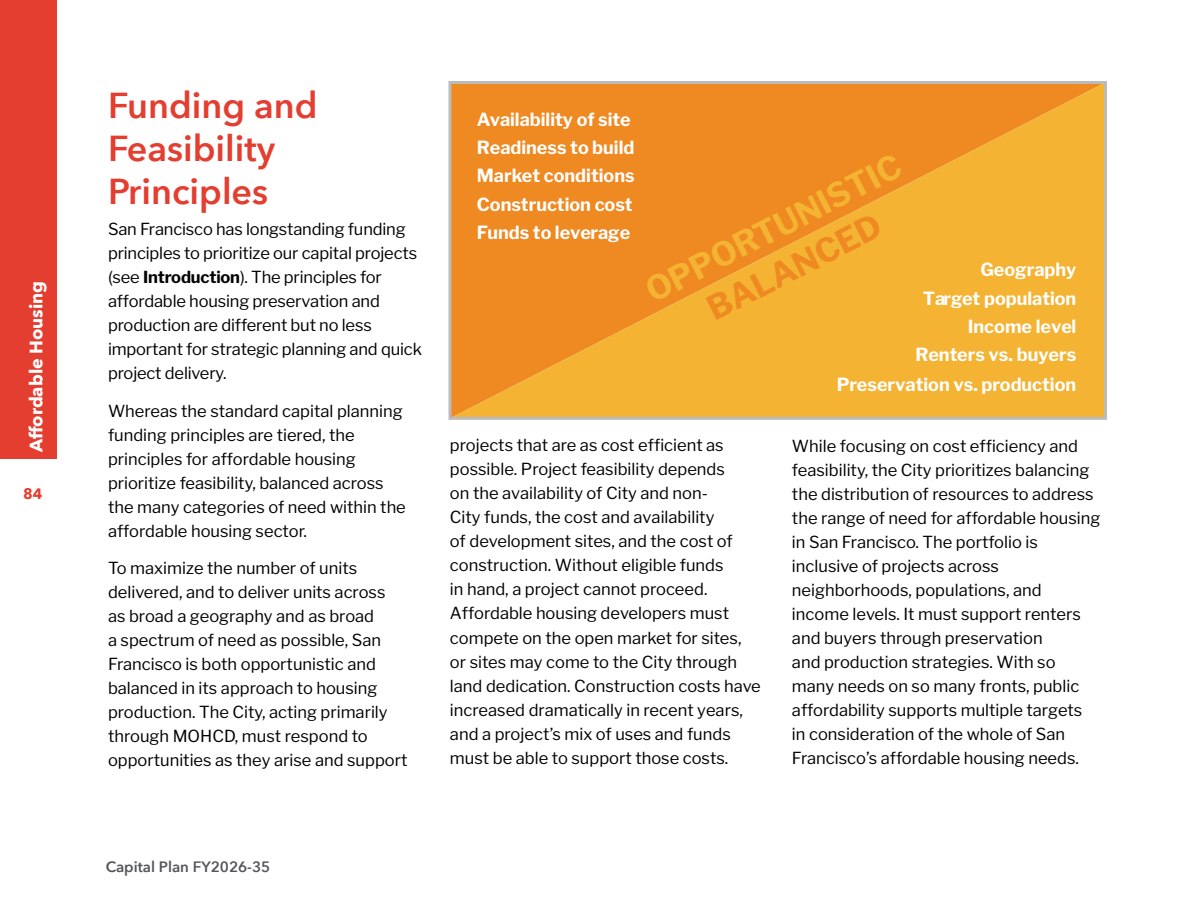
<style>
.page{position:relative;width:1188px;height:918px;background:#fff}
.page>*{position:absolute;margin:0;border:0;box-sizing:border-box;transform-origin:0 0}
.t1{font:600 36px/43.2px "Avenir Next";color:#e43e30}
.t2{font:700 33px "Libre Franklin";color:#f4b333}
.t3{font:700 33px "Libre Franklin";color:#ef8921}
.t4{font:700 18px/28.3px "Libre Franklin";color:#fff}
.t5{font:700 18px "Avenir Next";color:#fff}
.t6{font:16.5px/24px "Libre Franklin";color:#000}
.t7{font:600 15px "Avenir Next";color:#54565b}
.t8{font:700 15px "Avenir Next";color:#e43e30}
.s1{font-weight:700}
</style>
<div class="page">
<div style="left:0;top:0;width:56px;height:459px;background:#e43e30"></div>
<svg style="left:449px;top:81px;width:658px;height:339px;background:#f09e2d"></svg>
<p class="t5" style="left:21px;top:452px;width:173px;rotate:-90deg">Affordable Housing</p>
<p class="t8" style="left:23px;top:481px;width:21px">84</p>
<h1 class="t1" style="left:108px;top:83px;width:211px">Funding and<br>Feasibility<br>Principles</h1>
<p class="t6" style="left:108px;top:217px;width:316px">San Francisco has longstanding funding principles to prioritize our capital projects (see <span class="s1">Introduction</span>). The principles for affordable housing preservation and production are different but no less important for strategic planning and quick project delivery.</p>
<p class="t6" style="left:108px;top:399px;width:299px">Whereas the standard capital planning funding principles are tiered, the principles for affordable housing prioritize feasibility, balanced across the many categories of need within the affordable housing sector.</p>
<p class="t6" style="left:108px;top:556px;width:301px">To maximize the number of units delivered, and to deliver units across<br>as broad a geography and as broad<br>a spectrum of need as possible, San Francisco is both opportunistic and balanced in its approach to housing production. The City, acting primarily through MOHCD, must respond to opportunities as they arise and support</p>
<p class="t4" style="left:477px;top:105px;width:159px">Availability of site<br>Readiness to build<br>Market conditions<br>Construction cost<br>Funds to leverage</p>
<h2 class="t2" style="left:639px;top:275px;width:284px;rotate:-27deg">OPPORTUNISTIC</h2>
<h2 class="t3" style="left:700px;top:293px;width:192px;rotate:-27deg">BALANCED</h2>
<p class="t4" style="left:837px;top:255px;width:241px;text-align:right">Geography<br>Target population<br>Income level<br>Renters vs. buyers<br>Preservation vs. production</p>
<p class="t6" style="left:450px;top:433px;width:312px">projects that are as cost efficient as possible. Project feasibility depends<br>on the availability of City and non-<br>City funds, the cost and availability<br>of development sites, and the cost of construction. Without eligible funds<br>in hand, a project cannot proceed.<br>Affordable housing developers must compete on the open market for sites, or sites may come to the City through land dedication. Construction costs have increased dramatically in recent years, and a project’s mix of uses and funds must be able to support those costs.</p>
<p class="t6" style="left:792px;top:434px;width:310px">While focusing on cost efficiency and feasibility, the City prioritizes balancing the distribution of resources to address the range of need for affordable housing in San Francisco. The portfolio is inclusive of projects across neighborhoods, populations, and income levels. It must support renters and buyers through preservation<br>and production strategies. With so many needs on so many fronts, public affordability supports multiple targets<br>in consideration of the whole of San Francisco’s affordable housing needs.</p>
<p class="t7" style="left:106px;top:853px;width:166px">Capital Plan FY2026-35</p>
</div>
